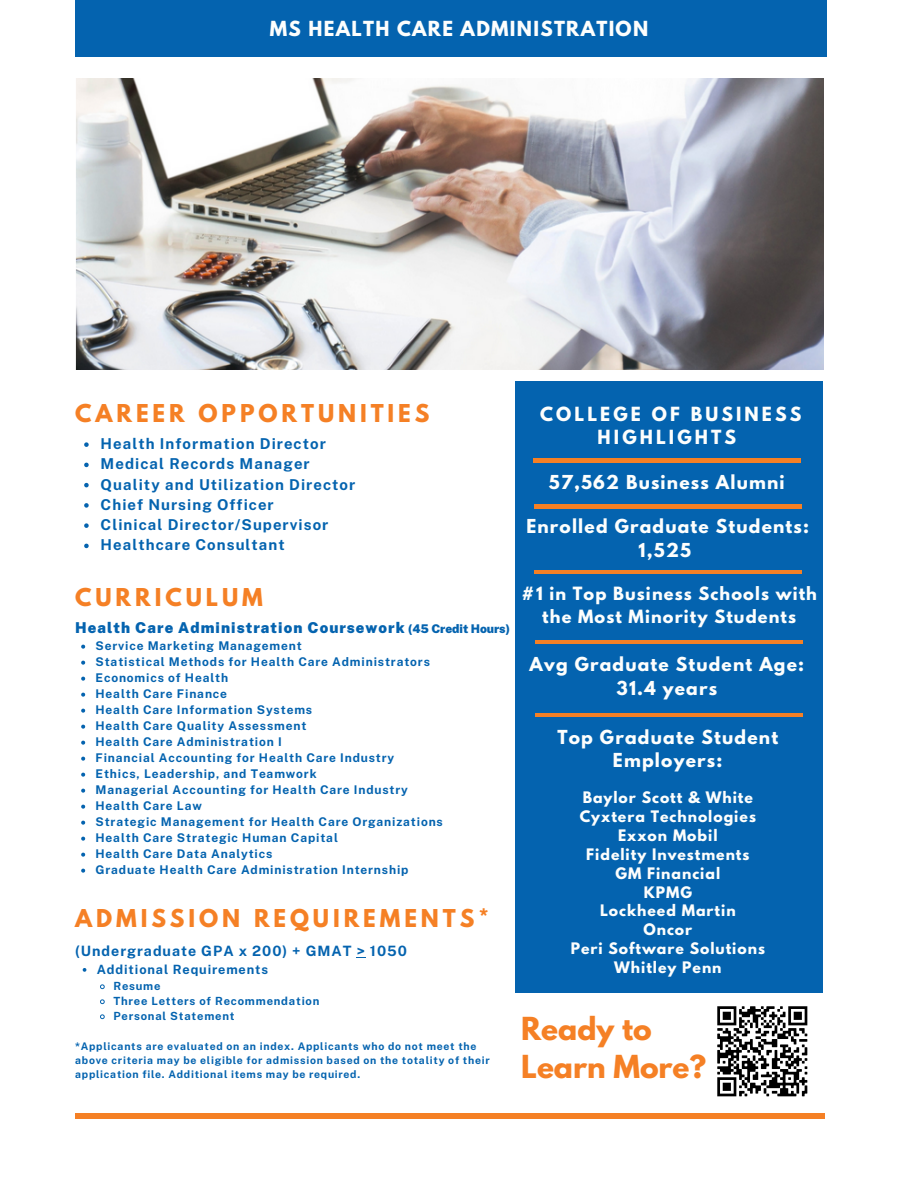
<style>
.page{position:relative;width:918px;height:1188px;background:#fff}
.page>*{position:absolute;margin:0;border:0;box-sizing:border-box;transform-origin:0 0}
.t1{font:700 28.05px/38.2px "League Spartan";color:#f58025}
.t2{font:700 21.75px "League Spartan";letter-spacing:.18em;color:#f58025}
.t3{font:700 18.45px "League Spartan";letter-spacing:.07em;color:#fdfefd}
.t4{font:700 17.25px/23.7px "League Spartan";letter-spacing:.18em;color:#fdfefd;text-align:center}
.t5{font:700 17.1px/23.7px "League Spartan";letter-spacing:.07em;color:#fdfefd;text-align:center}
.t6{font:700 16.2px/22.5px "League Spartan";letter-spacing:.07em;color:#fdfefd;text-align:center}
.t7{font:700 15px "Public Sans";letter-spacing:.07em;color:#0463af}
.t8{font:900 15px "Public Sans";letter-spacing:.07em;color:#0463af}
.t9{font:700 14.25px "Public Sans";letter-spacing:.07em;color:#0463af}
.t10{font:700 14.1px "League Spartan";letter-spacing:.07em;color:#fdfefd}
.t11{font:700 12.75px "Public Sans";letter-spacing:.07em;color:#0463af}
.t12{font:700 12px "Public Sans";letter-spacing:.07em;color:#0463af}
.t13{font:900 12px "Public Sans";color:#0463af}
.t14{font:700 11.25px "Public Sans";letter-spacing:.07em;color:#0463af}
.t15{font:700 10.5px/14px "Public Sans";letter-spacing:.07em;color:#0463af}
</style>
<div class="page">
<div style="left:75px;top:0;width:752px;height:56px;background:#0463af"></div>
<div style="left:75px;top:1113px;width:749px;height:6px;background:#f58025"></div>
<img style="left:75px;top:78px;width:748px;height:292px">
<svg style="left:81px;top:645px;width:4px;height:4px"></svg>
<svg style="left:81px;top:661px;width:4px;height:4px"></svg>
<svg style="left:81px;top:677px;width:4px;height:4px"></svg>
<svg style="left:81px;top:693px;width:4px;height:4px"></svg>
<svg style="left:81px;top:709px;width:4px;height:4px"></svg>
<svg style="left:81px;top:725px;width:4px;height:4px"></svg>
<svg style="left:81px;top:741px;width:4px;height:4px"></svg>
<svg style="left:81px;top:757px;width:4px;height:4px"></svg>
<svg style="left:81px;top:773px;width:4px;height:4px"></svg>
<svg style="left:81px;top:789px;width:4px;height:4px"></svg>
<svg style="left:81px;top:805px;width:4px;height:4px"></svg>
<svg style="left:81px;top:821px;width:4px;height:4px"></svg>
<svg style="left:81px;top:837px;width:4px;height:4px"></svg>
<svg style="left:81px;top:853px;width:4px;height:4px"></svg>
<svg style="left:81px;top:869px;width:4px;height:4px"></svg>
<svg style="left:84px;top:442px;width:5px;height:5px"></svg>
<svg style="left:84px;top:463px;width:5px;height:4px"></svg>
<svg style="left:84px;top:483px;width:5px;height:4px"></svg>
<svg style="left:84px;top:503px;width:5px;height:5px"></svg>
<svg style="left:84px;top:523px;width:5px;height:5px"></svg>
<svg style="left:84px;top:544px;width:5px;height:4px"></svg>
<svg style="left:83px;top:968px;width:3px;height:4px"></svg>
<svg style="left:100px;top:984px;width:5px;height:6px"></svg>
<svg style="left:100px;top:999px;width:5px;height:6px"></svg>
<svg style="left:100px;top:1014px;width:5px;height:6px"></svg>
<div style="left:515px;top:381px;width:308px;height:612px;background:#0463af"></div>
<hr style="left:533px;top:459px;width:268px;height:3px;background:#f58025">
<hr style="left:534px;top:505px;width:268px;height:3px;background:#f58025">
<hr style="left:534px;top:570px;width:268px;height:4px;background:#f58025">
<hr style="left:535px;top:640px;width:268px;height:3px;background:#f58025">
<hr style="left:535px;top:713px;width:268px;height:4px;background:#f58025">
<img style="left:717px;top:1006px;width:91px;height:91px">
<p class="t3" style="left:270px;top:20px;width:380px">MS HEALTH CARE ADMINISTRATION</p>
<p class="t2" style="left:75px;top:402px;width:356px">CAREER OPPORTUNITIES</p>
<p class="t7" style="left:101px;top:435px;width:227px">Health Information Director</p>
<p class="t7" style="left:101px;top:455px;width:211px">Medical Records Manager</p>
<p class="t7" style="left:101px;top:475px;width:256px">Quality and Utilization Director</p>
<p class="t7" style="left:101px;top:496px;width:175px">Chief Nursing Officer</p>
<p class="t7" style="left:101px;top:516px;width:229px">Clinical Director/Supervisor</p>
<p class="t7" style="left:101px;top:536px;width:186px">Healthcare Consultant</p>
<p class="t2" style="left:75px;top:586px;width:189px">CURRICULUM</p>
<p class="t8" style="left:75px;top:618px;width:331px">Health Care Administration Coursework</p>
<p class="t13" style="left:408px;top:622px;width:104px">(45 Credit Hours)</p>
<p class="t12" style="left:96px;top:638px;width:208px">Service Marketing Management</p>
<p class="t12" style="left:96px;top:654px;width:336px">Statistical Methods for Health Care Administrators</p>
<p class="t12" style="left:96px;top:670px;width:134px">Economics of Health</p>
<p class="t12" style="left:96px;top:686px;width:133px">Health Care Finance</p>
<p class="t12" style="left:96px;top:702px;width:218px">Health Care Information Systems</p>
<p class="t12" style="left:96px;top:718px;width:212px">Health Care Quality Assessment</p>
<p class="t12" style="left:96px;top:734px;width:188px">Health Care Administration I</p>
<p class="t12" style="left:96px;top:750px;width:300px">Financial Accounting for Health Care Industry</p>
<p class="t12" style="left:96px;top:766px;width:223px">Ethics, Leadership, and Teamwork</p>
<p class="t12" style="left:96px;top:782px;width:314px">Managerial Accounting for Health Care Industry</p>
<p class="t12" style="left:96px;top:798px;width:108px">Health Care Law</p>
<p class="t12" style="left:96px;top:814px;width:349px">Strategic Management for Health Care Organizations</p>
<p class="t12" style="left:96px;top:830px;width:244px">Health Care Strategic Human Capital</p>
<p class="t12" style="left:96px;top:846px;width:178px">Health Care Data Analytics</p>
<p class="t12" style="left:96px;top:862px;width:314px">Graduate Health Care Administration Internship</p>
<p class="t2" style="left:75px;top:907px;width:415px">ADMISSION REQUIREMENTS*</p>
<p class="t9" style="left:75px;top:942px;width:333px">(Undergraduate GPA x 200) + GMAT &gt; 1050</p>
<p class="t11" style="left:97px;top:962px;width:173px">Additional Requirements</p>
<p class="t14" style="left:113px;top:979px;width:49px">Resume</p>
<p class="t14" style="left:113px;top:994px;width:208px">Three Letters of Recommendation</p>
<p class="t14" style="left:113px;top:1009px;width:123px">Personal Statement</p>
<p class="t15" style="left:75px;top:1039px;width:416px">*Applicants are evaluated on an index. Applicants who do not meet the above criteria may be eligible for admission based on the totality of their application file. Additional items may be required.</p>
<p class="t4" style="left:540px;top:404px;width:263px">COLLEGE OF BUSINESS<br>HIGHLIGHTS</p>
<p class="t5" style="left:549px;top:472px;width:237px">57,562 Business Alumni</p>
<p class="t5" style="left:526px;top:517px;width:284px">Enrolled Graduate Students:<br>1,525</p>
<p class="t6" style="left:521px;top:585px;width:297px">#1 in Top Business Schools with the Most Minority Students</p>
<p class="t5" style="left:530px;top:655px;width:276px">Avg Graduate Student Age:<br>31.4 years</p>
<p class="t5" style="left:557px;top:727px;width:222px;line-height:23.1px">Top Graduate Student<br>Employers:</p>
<p class="t10" style="left:583px;top:791px;width:172px">Baylor Scott &amp; White</p>
<p class="t10" style="left:580px;top:810px;width:178px">Cyxtera Technologies</p>
<p class="t10" style="left:618px;top:828px;width:101px">Exxon Mobil</p>
<p class="t10" style="left:586px;top:847px;width:165px">Fidelity Investments</p>
<p class="t10" style="left:615px;top:866px;width:106px">GM Financial</p>
<p class="t10" style="left:644px;top:885px;width:50px">KPMG</p>
<p class="t10" style="left:600px;top:904px;width:137px">Lockheed Martin</p>
<p class="t10" style="left:643px;top:923px;width:50px">Oncor</p>
<p class="t10" style="left:571px;top:941px;width:196px">Peri Software Solutions</p>
<p class="t10" style="left:614px;top:960px;width:109px">Whitley Penn</p>
<p class="t1" style="left:521px;top:1013px;width:187px">Ready to<br>Learn More?</p>
</div>
